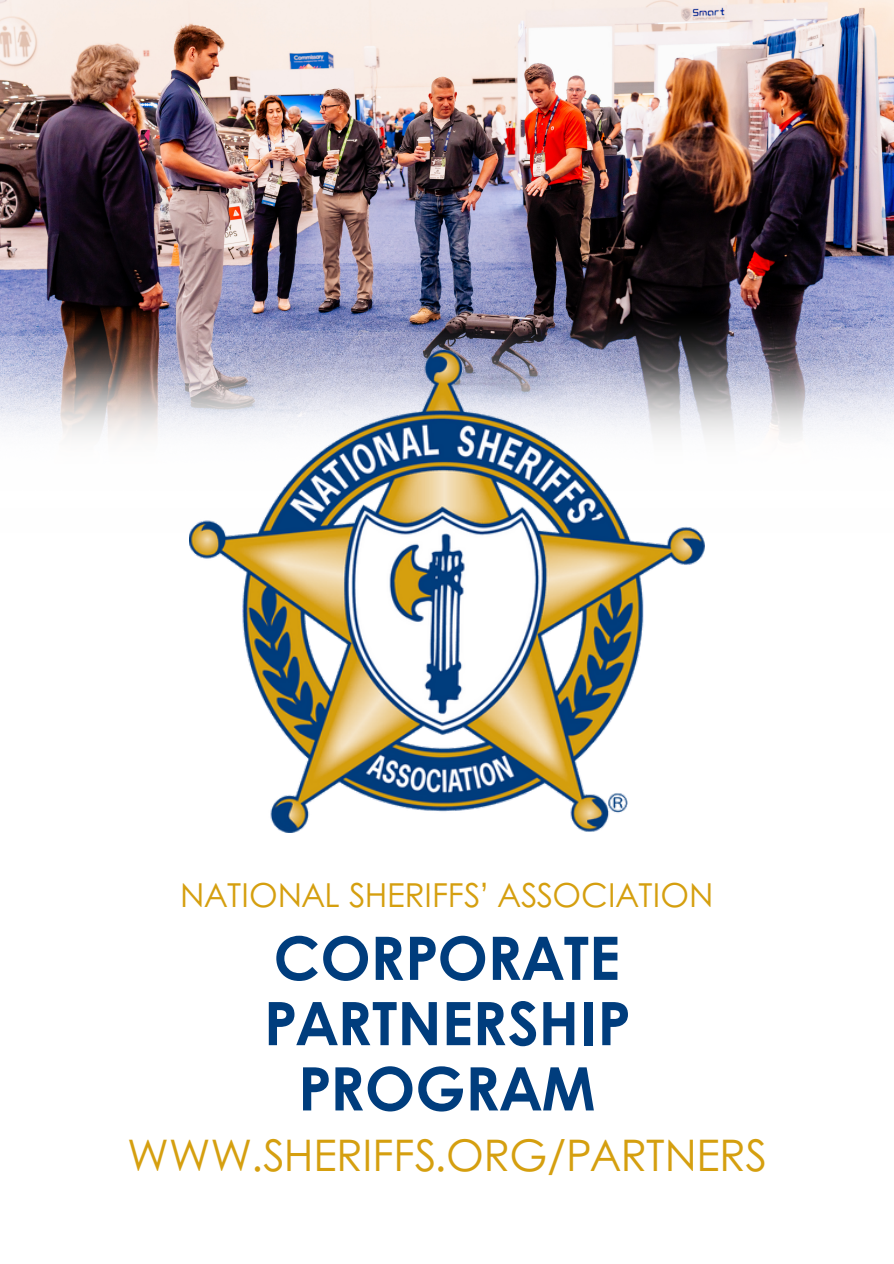
<style>
.page{position:relative;width:894px;height:1264px;background:#fff}
.page>*{position:absolute;margin:0;border:0;box-sizing:border-box;transform-origin:0 0}
.t1{font:700 60px/65.2px "Century Gothic";color:#003d7d;text-align:center}
.t2{font:43.5px "Century Gothic";letter-spacing:-.005em;color:#d59f0f}
.t3{font:33px "Century Gothic";letter-spacing:-.005em;color:#d59f0f}
</style>
<div class="page">
<img style="left:0;top:0;width:893px;height:297px">
<img style="left:0;top:297px;width:893px;height:55px">
<svg style="left:0;top:352px;width:893px;height:200px"></svg>
<img style="left:190px;top:350px;width:514px;height:482px">
<p class="t3" style="left:180px;top:870px;width:534px">NATIONAL SHERIFFS’ ASSOCIATION</p>
<p class="t1" style="left:264px;top:922px;width:367px">CORPORATE<br>PARTNERSHIP<br>PROGRAM</p>
<p class="t2" style="left:127px;top:1121px;width:640px">WWW.SHERIFFS.ORG/PARTNERS</p>
</div>
